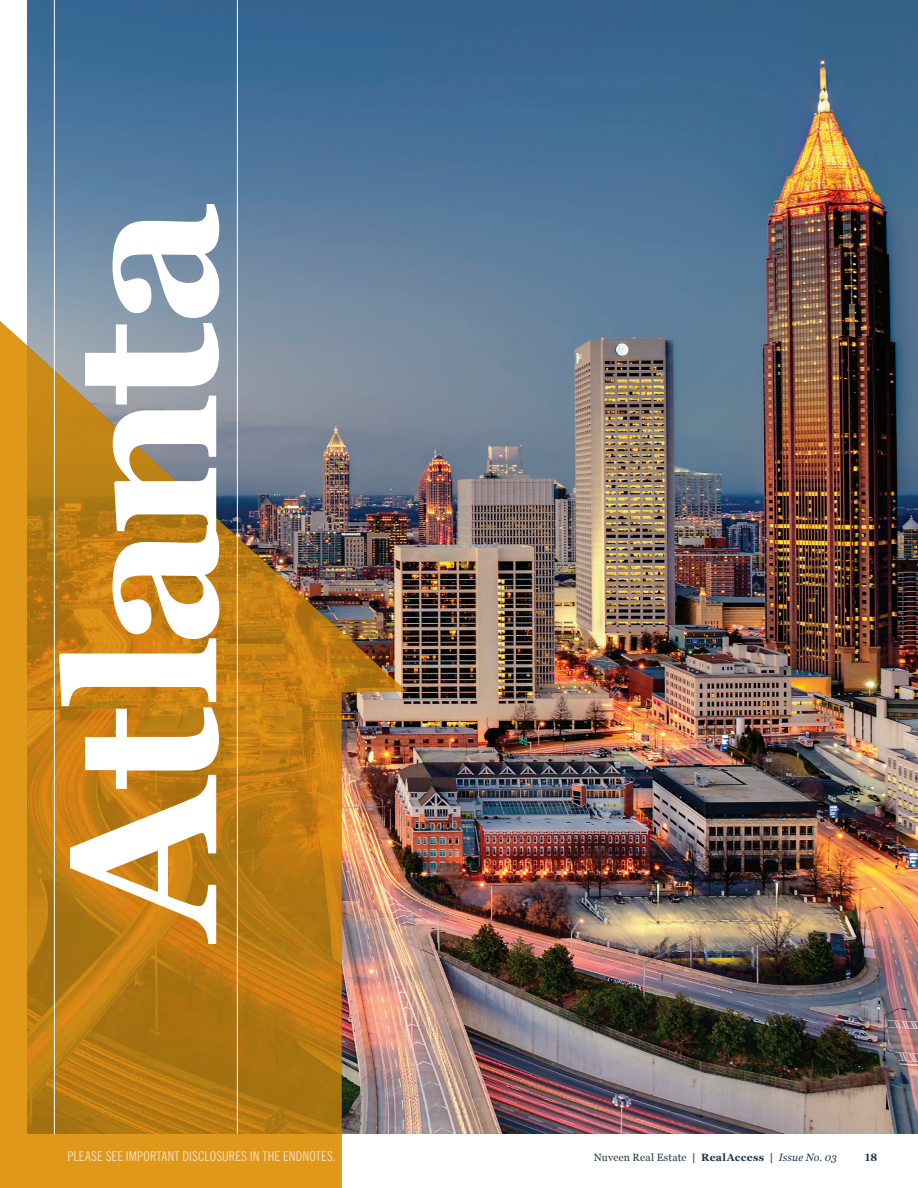
<style>
.page{position:relative;width:918px;height:1188px;background:#fff}
.page>*{position:absolute;margin:0;border:0;box-sizing:border-box;transform-origin:0 0}
.t1{font:700 208.05px "Georgia";letter-spacing:-.06em;color:#fff}
.TEXT{font:condensed 13.5px "News Gothic BT";letter-spacing:.01em;color:#f7e0be}
.t2{font:10.5px "Georgia";letter-spacing:.015em;color:#203746}
.t3{font:700 10.5px "Georgia Pro";color:#203746}
.s1{font-weight:700}
.s2{font-style:italic}
</style>
<div class="page">
<img style="left:27px;top:0;width:891px;height:1134px">
<img style="left:0;top:321px;width:407px;height:867px">
<hr style="left:237px;top:0;width:1px;height:1134px;background:#fff">
<hr style="left:54px;top:0;width:1px;height:1134px;background:#fff">
<p class="t1" style="left:-13px;top:938px;width:738px;rotate:-90deg">Atlanta</p>
<p class="TEXT" style="left:68px;top:1148px;width:270px">PLEASE SEE IMPORTANT DISCLOSURES IN THE ENDNOTES.</p>
<p class="t2" style="left:594px;top:1150px;width:245px">Nuveen Real Estate <span class="s1">| RealAccess |</span> <span class="s2">Issue No. 03</span></p>
<p class="t3" style="left:864px;top:1151px;width:15px">18</p>
</div>
